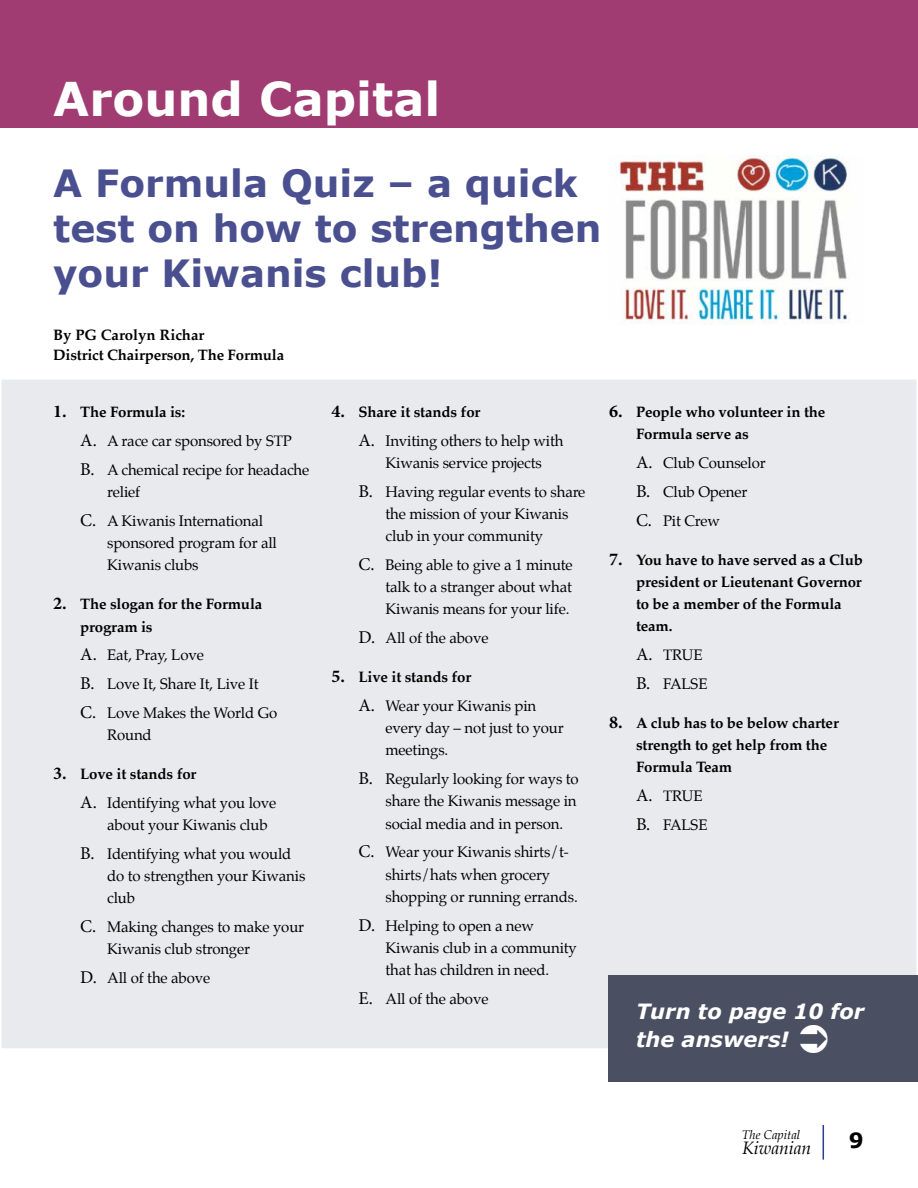
<style>
.page{position:relative;width:918px;height:1188px;background:#fff}
.page>*{position:absolute;margin:0;border:0;box-sizing:border-box;transform-origin:0 0}
.t1{font:700 46.5px "Verdana";color:#fff}
.t2{font:700 37.5px/45px "Verdana";color:#4a4f90}
.t3{font:italic 700 21px/28.5px "Verdana";color:#fff}
.t4{font:700 21px "Verdana";color:#000}
.t5{font:italic 17.55px "Palatino";color:#000}
.t6{font:15px/22.2px "Palatino";letter-spacing:-.01em;color:#000}
.t7{font:700 15px/22.2px "Palatino";letter-spacing:-.01em;color:#000}
.t8{font:italic 12.45px "Palatino";color:#000}
.s1{font-family:"Minion Pro";font-weight:700;font-size:18px}
.s2{font-weight:700}
.s3{font-family:"Minion Pro";font-size:18px}
</style>
<div class="page">
<div style="left:1px;top:379px;width:916px;height:670px;background:#e9eaed"></div>
<div style="left:0;top:0;width:918px;height:127px;background:#a03c71"></div>
<img style="left:615px;top:155px;width:235px;height:169px">
<div style="left:608px;top:976px;width:310px;height:106px;background:#4a5062"></div>
<hr style="left:823px;top:1125px;width:1px;height:35px;background:#25408f">
<h1 class="t1" style="left:53px;top:66px;width:389px">Around Capital</h1>
<h2 class="t2" style="left:53px;top:160px;width:550px">A Formula Quiz – a quick test on how to strengthen your Kiwanis club!</h2>
<p class="t7" style="left:53px;top:325px;width:232px;line-height:19.5px">By PG Carolyn Richar<br>District Chairperson, The Formula</p>
<p class="t6" style="left:80px;top:398px;width:231px;line-height:29px;text-indent:-27px"><span class="s1">1.</span> <span class="s2">The Formula is:<br></span><span class="s3">A.</span> A race car sponsored by STP<br><span class="s3">B.</span> A chemical recipe for headache</p>
<p class="t6" style="left:80px;top:478px;width:184px;line-height:28.8px;text-indent:27px">relief<br><span class="s3">C.</span> A Kiwanis International</p>
<p class="t6" style="left:107px;top:532px;width:171px">sponsored program for all<br>Kiwanis clubs</p>
<p class="t7" style="left:80px;top:593px;width:184px;text-indent:-27px"><span class="s3">2.</span> The slogan for the Formula program is</p>
<p class="t6" style="left:80px;top:641px;width:198px;line-height:28.8px"><span class="s3">A.</span> Eat, Pray, Love<br><span class="s3">B.</span> Love It, Share It, Live It<br><span class="s3">C.</span> Love Makes the World Go</p>
<p class="t6" style="left:107px;top:724px;width:46px">Round</p>
<p class="t6" style="left:80px;top:760px;width:198px;line-height:28.8px;text-indent:-27px"><span class="s1">3.</span> <span class="s2">Love it stands for<br></span><span class="s3">A.</span> Identifying what you love</p>
<p class="t6" style="left:80px;top:811px;width:213px;line-height:28.8px;text-align:center">about your Kiwanis club<br><span class="s3">B.</span> Identifying what you would</p>
<p class="t6" style="left:107px;top:865px;width:200px">do to strengthen your Kiwanis club</p>
<p class="t6" style="left:107px;top:916px;width:198px;text-indent:-27px"><span class="s3">C.</span> Making changes to make your<br>Kiwanis club stronger</p>
<p class="t6" style="left:80px;top:967px;width:132px"><span class="s3">D.</span> All of the above</p>
<p class="t6" style="left:358px;top:398px;width:207px;line-height:29px;text-indent:-27px"><span class="s1">4.</span> <span class="s2">Share it stands for<br></span><span class="s3">A.</span> Inviting others to help with</p>
<p class="t6" style="left:358px;top:449px;width:228px;line-height:28.8px;text-indent:27px">Kiwanis service projects<br><span class="s3">B.</span> Having regular events to share</p>
<p class="t6" style="left:386px;top:503px;width:184px">the mission of your Kiwanis club in your community</p>
<p class="t6" style="left:386px;top:554px;width:189px;text-align:justify;text-indent:-27px"><span class="s3">C.</span> Being able to give a 1 minute talk to a stranger about what Kiwanis means for your life.</p>
<p class="t6" style="left:358px;top:627px;width:132px"><span class="s3">D.</span> All of the above</p>
<p class="t6" style="left:358px;top:663px;width:179px;line-height:28.8px;text-indent:-27px"><span class="s1">5.</span> <span class="s2">Live it stands for<br></span><span class="s3">A.</span> Wear your Kiwanis pin</p>
<p class="t6" style="left:386px;top:717px;width:180px">every day – not just to your meetings.</p>
<p class="t6" style="left:386px;top:768px;width:195px;text-indent:-27px"><span class="s3">B.</span> Regularly looking for ways to share the Kiwanis message in social media and in person.</p>
<p class="t6" style="left:386px;top:841px;width:194px;text-indent:-27px"><span class="s3">C.</span> Wear your Kiwanis shirts/t&shy;shirts/hats when grocery shopping or running errands.</p>
<p class="t6" style="left:386px;top:914px;width:193px;text-indent:-27px"><span class="s3">D.</span> Helping to open a new<br>Kiwanis club in a community that has children in need.</p>
<p class="t6" style="left:358px;top:987px;width:132px"><span class="s3">E.</span> All of the above</p>
<p class="t7" style="left:636px;top:401px;width:191px;text-indent:-27px"><span class="s3">6.</span> People who volunteer in the<br>Formula serve as</p>
<p class="t6" style="left:636px;top:449px;width:131px;line-height:28.8px"><span class="s3">A.</span> Club Counselor<br><span class="s3">B.</span> Club Opener<br><span class="s3">C.</span> Pit Crew</p>
<p class="t7" style="left:636px;top:548px;width:229px;text-indent:-27px"><span class="s3">7.</span> You have to have served as a Club president or Lieutenant Governor to be a member of the Formula team.</p>
<p class="t6" style="left:636px;top:641px;width:73px;line-height:28.8px"><span class="s3">A.</span> TRUE<br><span class="s3">B.</span> FALSE</p>
<p class="t7" style="left:636px;top:711px;width:204px;text-indent:-27px"><span class="s3">8.</span> A club has to be below charter strength to get help from the<br>Formula Team</p>
<p class="t6" style="left:636px;top:782px;width:73px;line-height:28.8px"><span class="s3">A.</span> TRUE<br><span class="s3">B.</span> FALSE</p>
<h3 class="t3" style="left:636px;top:996px;width:230px">Turn to page 10 for the answers!</h3>
<p class="t8" style="left:742px;top:1125px;width:60px">The Capital</p>
<p class="t5" style="left:742px;top:1134px;width:71px">Kiwanian</p>
<h3 class="t4" style="left:849px;top:1125px;width:16px">9</h3>
</div>
